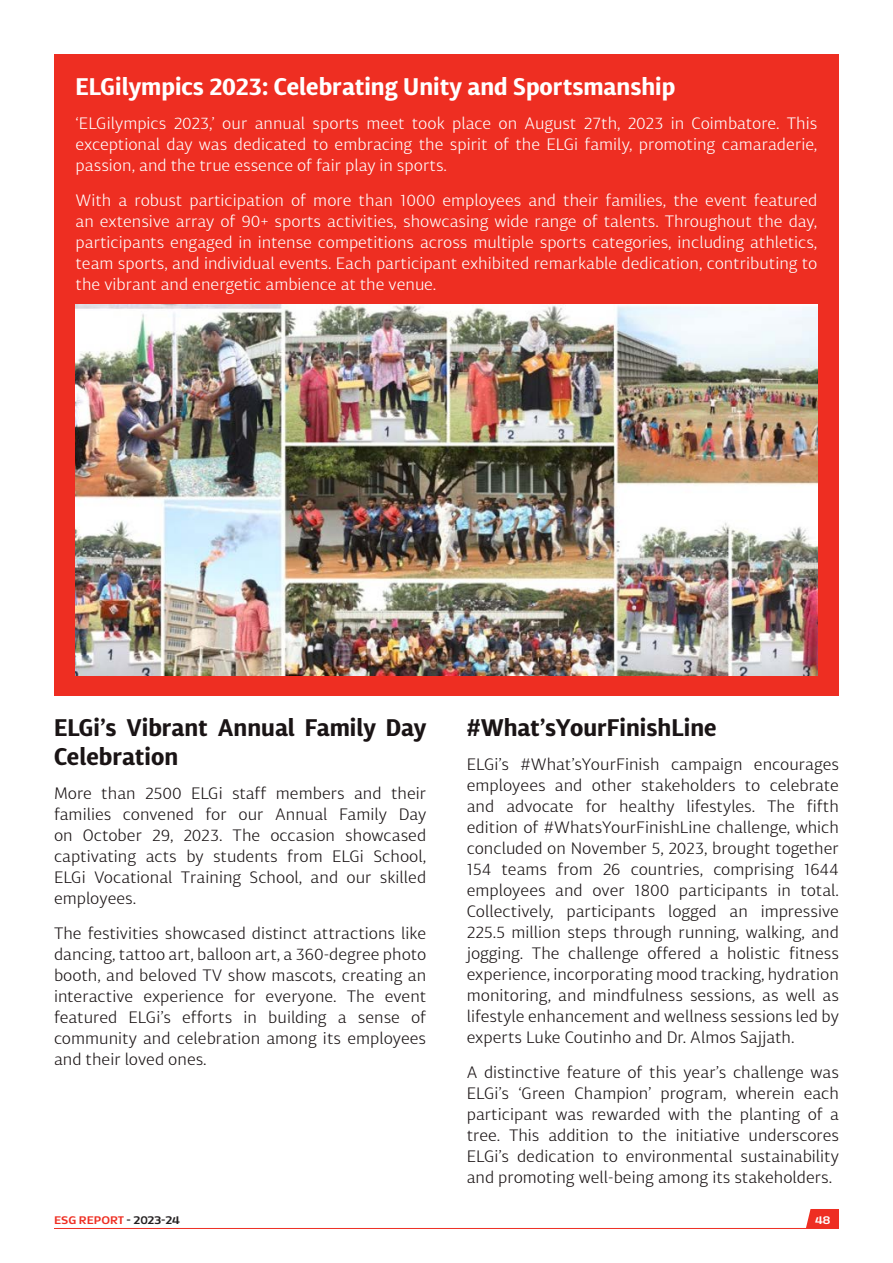
<style>
.page{position:relative;width:893px;height:1263px;background:#fff}
.page>*{position:absolute;margin:0;border:0;box-sizing:border-box;transform-origin:0 0}
.TOC_Topic{font:700 24px "Diaria Sans Pro";color:#fff}
.TOC_Topic-2{font:700 24px/28.8px "Diaria Sans Pro";color:#1a1415}
.Body_Paragraph{font:700 24px "Diaria Sans Pro";color:#1a1415}
.Body_Paragraph-2{font:300 16.5px/21px "Diaria Sans Pro";color:#1a1415;text-align:justify}
.Body_Paragraph-3{font:300 16.5px/21px "Diaria Sans Pro";color:#fff;text-align:justify}
.t1{font:600 12px "Dynasty OT";color:#ee2e22}
.t2{font:600 12px "Dynasty OT";color:#fff}
.s1{color:#231f20}
</style>
<div class="page">
<hr style="left:54px;top:1228px;width:785px;height:1px;background:#ee2e22">
<svg style="left:806px;top:1209px;width:33px;height:19px"></svg>
<div style="left:54px;top:54px;width:785px;height:642px;background:#ee2e22"></div>
<img style="left:76px;top:304px;width:741px;height:372px">
<p class="TOC_Topic" style="left:76px;top:71px;width:601px">ELGilympics 2023: Celebrating Unity and Sportsmanship</p>
<p class="Body_Paragraph-3" style="left:76px;top:113px;width:743px">‘ELGilympics 2023,’ our annual sports meet took place on August 27th, 2023 in Coimbatore. This exceptional day was dedicated to embracing the spirit of the ELGi family, promoting camaraderie, passion, and the true essence of fair play in sports.</p>
<p class="Body_Paragraph-3" style="left:76px;top:189px;width:743px">With a robust participation of more than 1000 employees and their families, the event featured an extensive array of 90+ sports activities, showcasing wide range of talents. Throughout the day, participants engaged in intense competitions across multiple sports categories, including athletics, team sports, and individual events. Each participant exhibited remarkable dedication, contributing to the vibrant and energetic ambience at the venue.</p>
<p class="TOC_Topic-2" style="left:54px;top:713px;width:374px">ELGi’s Vibrant Annual Family Day<br>Celebration</p>
<p class="Body_Paragraph-2" style="left:54px;top:783px;width:374px">More than 2500 ELGi staff members and their families convened for our Annual Family Day on October 29, 2023. The occasion showcased captivating acts by students from ELGi School, ELGi Vocational Training School, and our skilled employees.</p>
<p class="Body_Paragraph-2" style="left:54px;top:922px;width:374px">The festivities showcased distinct attractions like dancing, tattoo art, balloon art, a 360-degree photo booth, and beloved TV show mascots, creating an interactive experience for everyone. The event featured ELGi’s efforts in building a sense of community and celebration among its employees and their loved ones.</p>
<p class="Body_Paragraph" style="left:467px;top:712px;width:251px">#What’sYourFinishLine</p>
<p class="Body_Paragraph-2" style="left:467px;top:754px;width:374px">ELGi’s #What’sYourFinish campaign encourages employees and other stakeholders to celebrate and advocate for healthy lifestyles. The fifth edition of #WhatsYourFinishLine challenge, which concluded on November 5, 2023, brought together 154 teams from 26 countries, comprising 1644 employees and over 1800 participants in total.<br>Collectively, participants logged an impressive 225.5 million steps through running, walking, and jogging. The challenge offered a holistic fitness experience, incorporating mood tracking, hydration monitoring, and mindfulness sessions, as well as lifestyle enhancement and wellness sessions led by experts Luke Coutinho and Dr. Almos Sajjath.</p>
<p class="Body_Paragraph-2" style="left:467px;top:1061px;width:374px">A distinctive feature of this year’s challenge was ELGi’s ‘Green Champion’ program, wherein each participant was rewarded with the planting of a tree. This addition to the initiative underscores ELGi’s dedication to environmental sustainability and promoting well-being among its stakeholders.</p>
<p class="t1" style="left:54px;top:1212px;width:127px">ESG REPORT <span class="s1">- 2023-24</span></p>
<p class="t2" style="left:815px;top:1212px;width:17px">48</p>
</div>
